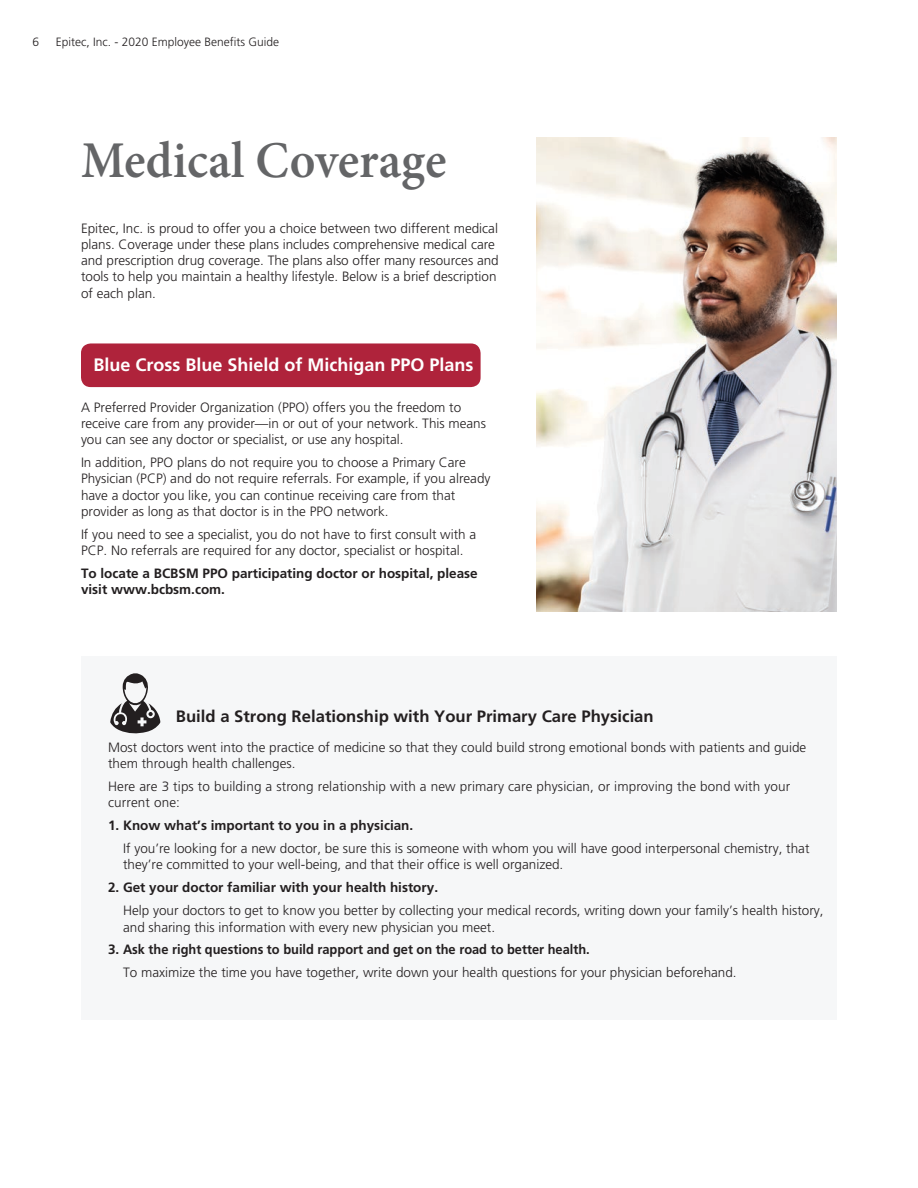
<style>
.page{position:relative;width:918px;height:1188px;background:#fff}
.page>*{position:absolute;margin:0;border:0;box-sizing:border-box;transform-origin:0 0}
.t1{font:600 51.6px "Minion Pro";color:#646567;scale:.96 1}
.t2{font:700 18px "Frutiger";color:#fff}
.t3{font:700 16.5px "Frutiger";color:#231f20}
.t4{font:300 13.5px/16.2px "Frutiger";color:#231f20}
.t5{font:700 13.5px/16.2px "Frutiger";color:#231f20}
.t6{font:300 12px "Frutiger";color:#231f20}
</style>
<div class="page">
<div style="left:81px;top:657px;width:756px;height:363px;background:#f6f7f8"></div>
<img style="left:537px;top:138px;width:300px;height:473px">
<svg style="left:110px;top:673px;width:50px;height:61px"></svg>
<div style="left:81px;top:343px;width:400px;height:44px;background:#af233b;border-radius:10px"></div>
<p class="t6" style="left:32px;top:35px;width:8px">6</p>
<p class="t6" style="left:56px;top:35px;width:225px">Epitec, Inc. - 2020 Employee Benefits Guide</p>
<h1 class="t1" style="left:81px;top:125px;width:382px">Medical Coverage</h1>
<p class="t4" style="left:81px;top:220px;width:419px">Epitec, Inc. is proud to offer you a choice between two different medical plans. Coverage under these plans includes comprehensive medical care and prescription drug coverage. The plans also offer many resources and tools to help you maintain a healthy lifestyle. Below is a brief description of each plan.</p>
<h2 class="t2" style="left:94px;top:354px;width:382px">Blue Cross Blue Shield of Michigan PPO Plans</h2>
<p class="t4" style="left:81px;top:399px;width:407px">A Preferred Provider Organization (PPO) offers you the freedom to receive care from any provider—in or out of your network. This means you can see any doctor or specialist, or use any hospital.</p>
<p class="t4" style="left:81px;top:454px;width:411px">In addition, PPO plans do not require you to choose a Primary Care Physician (PCP) and do not require referrals. For example, if you already have a doctor you like, you can continue receiving care from that provider as long as that doctor is in the PPO network.</p>
<p class="t4" style="left:81px;top:526px;width:397px">If you need to see a specialist, you do not have to first consult with a<br>PCP. No referrals are required for any doctor, specialist or hospital.</p>
<p class="t5" style="left:81px;top:565px;width:398px">To locate a BCBSM PPO participating doctor or hospital, please visit www.bcbsm.com.</p>
<p class="t3" style="left:176px;top:707px;width:479px">Build a Strong Relationship with Your Primary Care Physician</p>
<p class="t4" style="left:108px;top:739px;width:700px">Most doctors went into the practice of medicine so that they could build strong emotional bonds with patients and guide them through health challenges.</p>
<p class="t4" style="left:108px;top:778px;width:684px">Here are 3 tips to building a strong relationship with a new primary care physician, or improving the bond with your current one:</p>
<p class="t5" style="left:108px;top:817px;width:307px">1. Know what’s important to you in a physician.</p>
<p class="t4" style="left:123px;top:840px;width:688px">If you’re looking for a new doctor, be sure this is someone with whom you will have good interpersonal chemistry, that they’re committed to your well-being, and that their office is well organized.</p>
<p class="t5" style="left:108px;top:879px;width:332px">2. Get your doctor familiar with your health history.</p>
<p class="t4" style="left:123px;top:903px;width:702px">Help your doctors to get to know you better by collecting your medical records, writing down your family’s health history, and sharing this information with every new physician you meet.</p>
<p class="t5" style="left:108px;top:942px;width:483px">3. Ask the right questions to build rapport and get on the road to better health.</p>
<p class="t4" style="left:123px;top:965px;width:615px">To maximize the time you have together, write down your health questions for your physician beforehand.</p>
</div>
